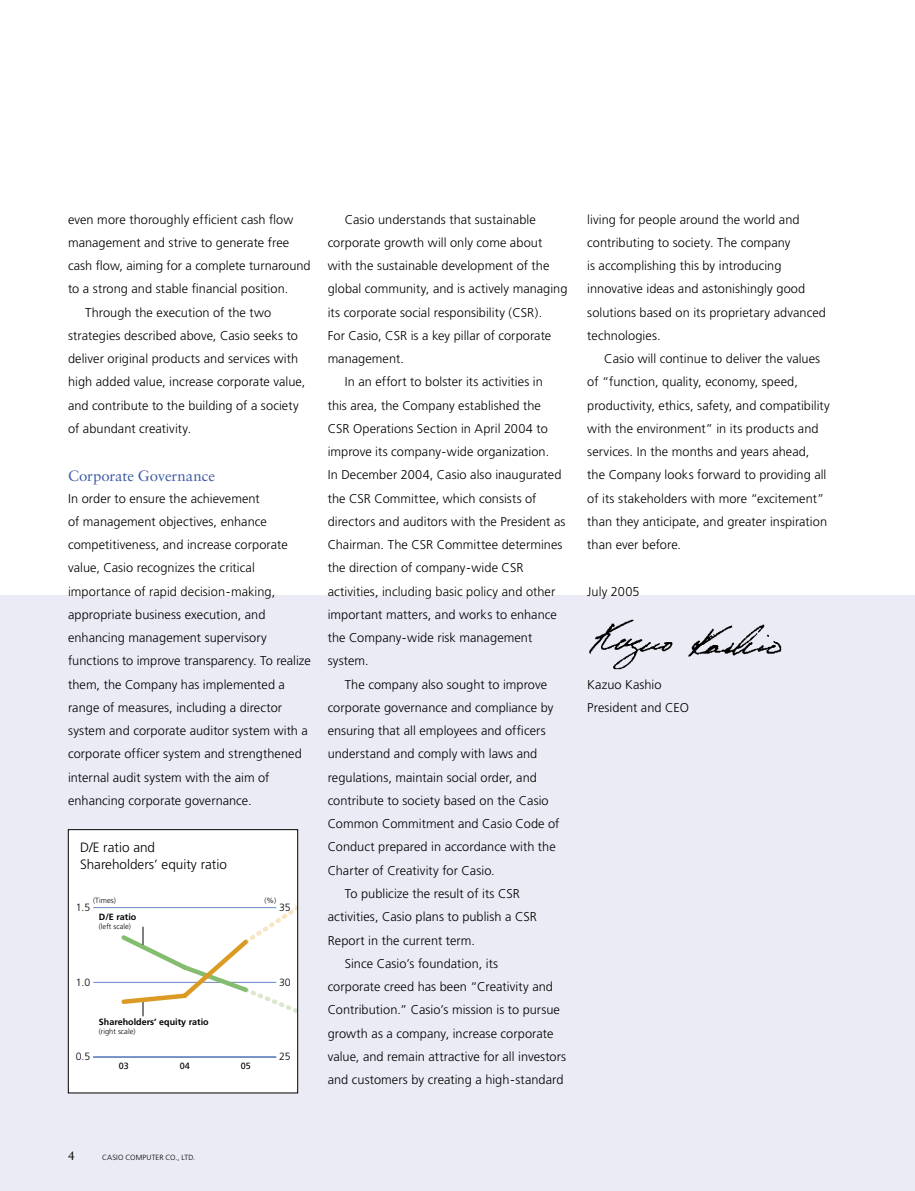
<style>
.page{position:relative;width:915px;height:1191px;background:#fff}
.page>*{position:absolute;margin:0;border:0;box-sizing:border-box;transform-origin:0 0}
.t1{font:15px "Sabon";letter-spacing:-.005em;color:#3c5ba3}
.t2{font:300 13.5px/16.5px "Frutiger";color:#000}
.t3{font:300 12.75px/23.2px "Frutiger";letter-spacing:.005em;color:#000}
.t4{font:12px "Sabon";color:#000}
.t5{font:300 10.5px "Frutiger";color:#000}
.t6{font:700 9px "Frutiger";color:#000}
.t7{font:9px "Frutiger";color:#000}
.t8{font:300 7.5px "Frutiger";color:#000}
.t9{font:300 7.5px "Frutiger";letter-spacing:.02em;color:#000}
</style>
<div class="page">
<div style="left:0;top:595px;width:914px;height:596px;background:#eaebf5"></div>
<img style="left:589px;top:619px;width:193px;height:51px">
<div style="left:68px;top:829px;width:229px;height:264px;background:#fff"></div>
<hr style="left:93px;top:982px;width:183px;height:1px;background:#6785c0">
<hr style="left:93px;top:907px;width:183px;height:1px;background:#6785c0">
<hr style="left:93px;top:1056px;width:183px;height:1px;background:#6785c0">
<svg style="left:118px;top:906px;width:178px;height:111px"></svg>
<div style="left:68px;top:829px;width:230px;height:264px;border:1px solid #000"></div>
<p class="t3" style="left:68px;top:207px;width:227px">even more thoroughly efficient cash flow</p>
<p class="t3" style="left:68px;top:231px;width:222px">management and strive to generate free</p>
<p class="t3" style="left:68px;top:254px;width:244px">cash flow, aiming for a complete turnaround</p>
<p class="t3" style="left:68px;top:277px;width:222px">to a strong and stable financial position.</p>
<p class="t3" style="left:85px;top:300px;width:187px">Through the execution of the two</p>
<p class="t3" style="left:68px;top:324px;width:231px">strategies described above, Casio seeks to</p>
<p class="t3" style="left:68px;top:347px;width:231px">deliver original products and services with</p>
<p class="t3" style="left:68px;top:370px;width:239px">high added value, increase corporate value,</p>
<p class="t3" style="left:68px;top:393px;width:232px">and contribute to the building of a society</p>
<p class="t3" style="left:68px;top:417px;width:125px">of abundant creativity.</p>
<p class="t1" style="left:68px;top:467px;width:148px">Corporate Governance</p>
<p class="t3" style="left:68px;top:486px;width:244px">In order to ensure the achievement<br>of management objectives, enhance competitiveness, and increase corporate value, Casio recognizes the critical importance of rapid decision-making, appropriate business execution, and enhancing management supervisory functions to improve transparency. To realize them, the Company has implemented a range of measures, including a director system and corporate auditor system with a corporate officer system and strengthened internal audit system with the aim of enhancing corporate governance.</p>
<p class="t2" style="left:80px;top:839px;width:148px">D/E ratio and<br>Shareholders’ equity ratio</p>
<p class="t8" style="left:93px;top:896px;width:24px">(Times)</p>
<p class="t8" style="left:264px;top:896px;width:13px">(%)</p>
<p class="t6" style="left:99px;top:911px;width:39px">D/E ratio</p>
<p class="t8" style="left:99px;top:922px;width:34px">(left scale)</p>
<p class="t5" style="left:279px;top:901px;width:13px">35</p>
<p class="t5" style="left:76px;top:901px;width:16px">1.5</p>
<p class="t5" style="left:76px;top:976px;width:16px">1.0</p>
<p class="t5" style="left:76px;top:1050px;width:16px">0.5</p>
<p class="t6" style="left:99px;top:1017px;width:111px">Shareholders’ equity ratio</p>
<p class="t8" style="left:99px;top:1027px;width:38px">(right scale)</p>
<p class="t7" style="left:119px;top:1060px;width:12px">03</p>
<p class="t7" style="left:180px;top:1060px;width:12px">04</p>
<p class="t7" style="left:240px;top:1060px;width:12px">05</p>
<p class="t5" style="left:279px;top:976px;width:13px">30</p>
<p class="t5" style="left:279px;top:1050px;width:13px">25</p>
<p class="t3" style="left:344px;top:207px;width:192px">Casio understands that sustainable</p>
<p class="t3" style="left:327px;top:231px;width:216px">corporate growth will only come about</p>
<p class="t3" style="left:327px;top:254px;width:223px">with the sustainable development of the</p>
<p class="t3" style="left:327px;top:277px;width:241px">global community, and is actively managing</p>
<p class="t3" style="left:327px;top:300px;width:216px">its corporate social responsibility (CSR).</p>
<p class="t3" style="left:327px;top:324px;width:225px">For Casio, CSR is a key pillar of corporate</p>
<p class="t3" style="left:327px;top:347px;width:78px">management.</p>
<p class="t3" style="left:344px;top:370px;width:199px">In an effort to bolster its activities in</p>
<p class="t3" style="left:327px;top:393px;width:215px">this area, the Company established the</p>
<p class="t3" style="left:327px;top:417px;width:221px">CSR Operations Section in April 2004 to</p>
<p class="t3" style="left:327px;top:440px;width:223px">improve its company-wide organization.</p>
<p class="t3" style="left:327px;top:463px;width:235px">In December 2004, Casio also inaugurated</p>
<p class="t3" style="left:327px;top:486px;width:210px">the CSR Committee, which consists of</p>
<p class="t3" style="left:327px;top:510px;width:239px">directors and auditors with the President as</p>
<p class="t3" style="left:327px;top:533px;width:236px">Chairman. The CSR Committee determines</p>
<p class="t3" style="left:327px;top:556px;width:197px">the direction of company-wide CSR</p>
<p class="t3" style="left:327px;top:579px;width:229px">activities, including basic policy and other</p>
<p class="t3" style="left:327px;top:603px;width:231px">important matters, and works to enhance</p>
<p class="t3" style="left:327px;top:626px;width:206px">the Company-wide risk management</p>
<p class="t3" style="left:327px;top:649px;width:43px">system.</p>
<p class="t3" style="left:344px;top:672px;width:204px">The company also sought to improve</p>
<p class="t3" style="left:327px;top:696px;width:227px">corporate governance and compliance by</p>
<p class="t3" style="left:327px;top:719px;width:219px">ensuring that all employees and officers</p>
<p class="t3" style="left:327px;top:742px;width:211px">understand and comply with laws and</p>
<p class="t3" style="left:327px;top:765px;width:211px">regulations, maintain social order, and</p>
<p class="t3" style="left:327px;top:789px;width:222px">contribute to society based on the Casio</p>
<p class="t3" style="left:327px;top:812px;width:233px">Common Commitment and Casio Code of</p>
<p class="t3" style="left:327px;top:835px;width:229px">Conduct prepared in accordance with the</p>
<p class="t3" style="left:327px;top:858px;width:169px">Charter of Creativity for Casio.</p>
<p class="t3" style="left:344px;top:882px;width:177px">To publicize the result of its CSR</p>
<p class="t3" style="left:327px;top:905px;width:211px">activities, Casio plans to publish a CSR</p>
<p class="t3" style="left:327px;top:928px;width:149px">Report in the current term.</p>
<p class="t3" style="left:344px;top:951px;width:155px">Since Casio’s foundation, its</p>
<p class="t3" style="left:327px;top:975px;width:227px">corporate creed has been “Creativity and</p>
<p class="t3" style="left:327px;top:998px;width:234px">Contribution.” Casio’s mission is to pursue</p>
<p class="t3" style="left:327px;top:1021px;width:227px">growth as a company, increase corporate</p>
<p class="t3" style="left:327px;top:1044px;width:240px">value, and remain attractive for all investors</p>
<p class="t3" style="left:327px;top:1068px;width:237px">and customers by creating a high-standard</p>
<p class="t3" style="left:587px;top:207px;width:240px">living for people around the world and contributing to society. The company<br>is accomplishing this by introducing innovative ideas and astonishingly good solutions based on its proprietary advanced technologies.</p>
<p class="t3" style="left:587px;top:347px;width:244px;text-indent:17px">Casio will continue to deliver the values of “function, quality, economy, speed, productivity, ethics, safety, and compatibility with the environment” in its products and services. In the months and years ahead, the Company looks forward to providing all of its stakeholders with more “excitement” than they anticipate, and greater inspiration than ever before.</p>
<p class="t3" style="left:587px;top:579px;width:54px">July 2005</p>
<p class="t3" style="left:587px;top:672px;width:103px">Kazuo Kashio<br>President and CEO</p>
<p class="t4" style="left:68px;top:1149px;width:8px">4</p>
<p class="t9" style="left:102px;top:1153px;width:95px">CASIO COMPUTER CO., LTD.</p>
</div>
